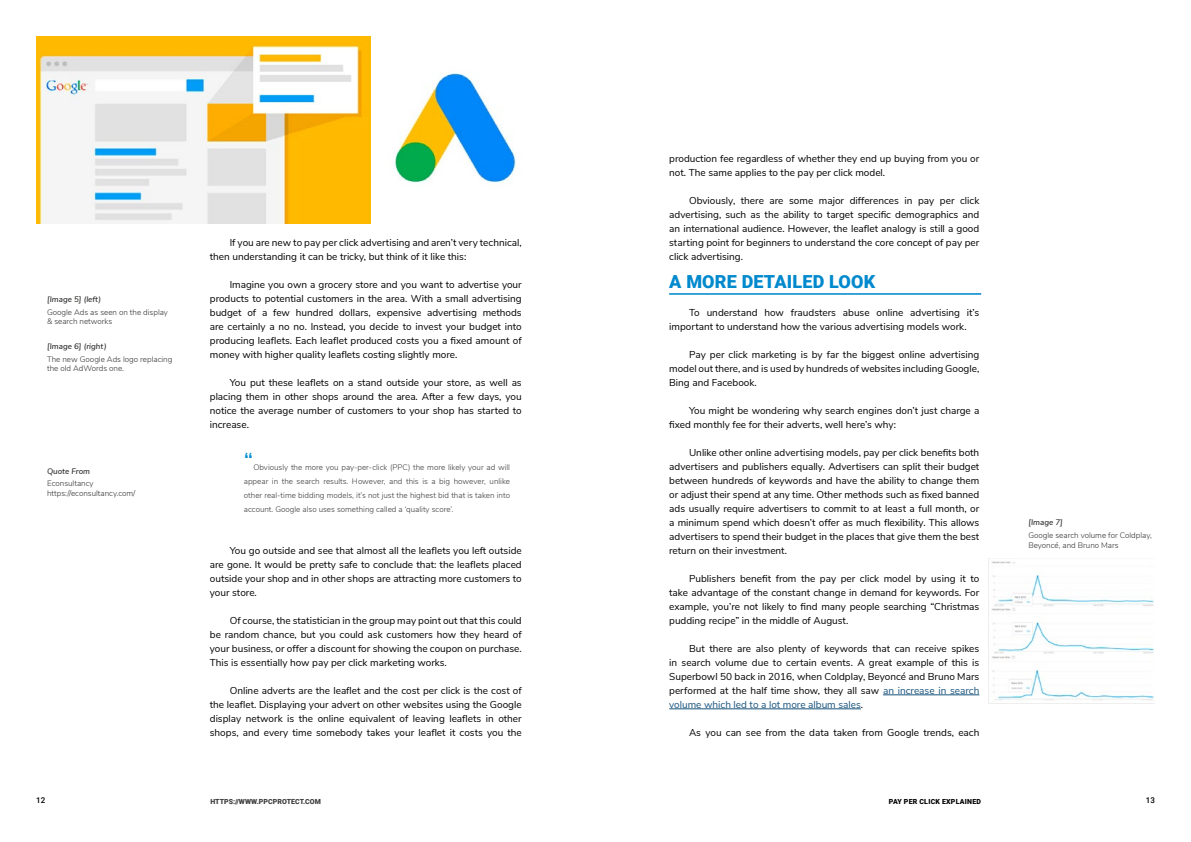
<style>
.page{position:relative;width:1191px;height:842px;background:#fff}
.page>*{position:absolute;margin:0;border:0;box-sizing:border-box;transform-origin:0 0}
.t1{font:24px "Nunito Sans";color:#008bce}
.t2{font:900 18px "Roboto";letter-spacing:.01em;color:#0089cd}
.t3{font:10px/14px "Nunito Sans";color:#000;text-align:justify}
.t4{font:300 8px/14px "Nunito Sans";color:#3a3b3c;text-align:justify}
.t5{font:300 8px/9.6px "Nunito Sans";color:#333332}
.t6{font:italic 600 8px "Nunito Sans";color:#333332}
.t7{font:500 8px "Roboto";color:#000}
.t8{font:900 7px "Roboto";letter-spacing:.01em;color:#3a3b3c}
.t9{font:900 7px "Roboto";letter-spacing:.035em;color:#000}
.s1{color:#19547d}
</style>
<div class="page">
<img style="left:394px;top:73px;width:122px;height:110px">
<img style="left:36px;top:36px;width:334px;height:188px">
<hr style="left:883px;top:695px;width:96px;height:1px;background:#19547d">
<hr style="left:669px;top:709px;width:192px;height:1px;background:#19547d">
<hr style="left:669px;top:294px;width:312px;height:1px;background:#0089cd">
<img style="left:988px;top:559px;width:167px;height:144px">
<p class="t6" style="left:47px;top:293px;width:56px">[Image 5] (left)</p>
<p class="t5" style="left:47px;top:307px;width:122px">Google Ads as seen on the display &amp; search networks</p>
<p class="t6" style="left:47px;top:340px;width:61px">[Image 6] (right)</p>
<p class="t5" style="left:47px;top:353px;width:127px">The new Google Ads logo replacing the old AdWords one.</p>
<p class="t6" style="left:47px;top:465px;width:45px">Quote From</p>
<p class="t5" style="left:47px;top:478px;width:90px">Econsultancy https://econsultancy.com/</p>
<p class="t3" style="left:210px;top:235px;width:313px;text-indent:20px">If you are new to pay per click advertising and aren’t very technical, then understanding it can be tricky, but think of it like this:</p>
<p class="t3" style="left:210px;top:277px;width:313px;text-indent:20px">Imagine you own a grocery store and you want to advertise your products to potential customers in the area. With a small advertising budget of a few hundred dollars, expensive advertising methods are certainly a no no. Instead, you decide to invest your budget into producing leaflets. Each leaflet produced costs you a fixed amount of money with higher quality leaflets costing slightly more.</p>
<p class="t3" style="left:210px;top:375px;width:313px;text-indent:20px">You put these leaflets on a stand outside your store, as well as placing them in other shops around the area. After a few days, you notice the average number of customers to your shop has started to increase.</p>
<h1 class="t1" style="left:244px;top:444px;width:11px">“</h1>
<p class="t4" style="left:244px;top:460px;width:268px;text-indent:9px">Obviously the more you pay-per-click (PPC) the more likely your ad will appear in the search results. However, and this is a big however, unlike other real-time bidding models, it’s not just the highest bid that is taken into account. Google also uses something called a ‘quality score’.</p>
<p class="t3" style="left:210px;top:543px;width:313px;text-indent:20px">You go outside and see that almost all the leaflets you left outside are gone. It would be pretty safe to conclude that: the leaflets placed outside your shop and in other shops are attracting more customers to your store.</p>
<p class="t3" style="left:210px;top:613px;width:313px;text-indent:20px">Of course, the statistician in the group may point out that this could be random chance, but you could ask customers how they heard of your business, or offer a discount for showing the coupon on purchase.<br>This is essentially how pay per click marketing works.</p>
<p class="t3" style="left:210px;top:683px;width:313px;text-indent:20px">Online adverts are the leaflet and the cost per click is the cost of the leaflet. Displaying your advert on other websites using the Google display network is the online equivalent of leaving leaflets in other shops, and every time somebody takes your leaflet it costs you the</p>
<p class="t3" style="left:669px;top:151px;width:312px">production fee regardless of whether they end up buying from you or not. The same applies to the pay per click model.</p>
<p class="t3" style="left:669px;top:193px;width:312px;text-indent:20px">Obviously, there are some major differences in pay per click advertising, such as the ability to target specific demographics and an international audience. However, the leaflet analogy is still a good starting point for beginners to understand the core concept of pay per click advertising.</p>
<h2 class="t2" style="left:669px;top:269px;width:207px">A MORE DETAILED LOOK</h2>
<p class="t3" style="left:669px;top:305px;width:312px;text-indent:20px">To understand how fraudsters abuse online advertising it’s important to understand how the various advertising models work.</p>
<p class="t3" style="left:669px;top:347px;width:312px;text-indent:20px">Pay per click marketing is by far the biggest online advertising model out there, and is used by hundreds of websites including Google, Bing and Facebook.</p>
<p class="t3" style="left:669px;top:403px;width:311px;text-indent:20px">You might be wondering why search engines don’t just charge a fixed monthly fee for their adverts, well here’s why:</p>
<p class="t3" style="left:669px;top:445px;width:312px;text-indent:20px">Unlike other online advertising models, pay per click benefits both advertisers and publishers equally. Advertisers can split their budget between hundreds of keywords and have the ability to change them or adjust their spend at any time. Other methods such as fixed banned ads usually require advertisers to commit to at least a full month, or a minimum spend which doesn’t offer as much flexibility. This allows advertisers to spend their budget in the places that give them the best return on their investment.</p>
<p class="t3" style="left:669px;top:571px;width:312px;text-indent:20px">Publishers benefit from the pay per click model by using it to take advantage of the constant change in demand for keywords. For example, you’re not likely to find many people searching “Christmas pudding recipe” in the middle of August.</p>
<p class="t3" style="left:669px;top:641px;width:312px;text-indent:20px">But there are also plenty of keywords that can receive spikes in search volume due to certain events. A great example of this is Superbowl 50 back in 2016, when Coldplay, Beyoncé and Bruno Mars performed at the half time show, they all saw <span class="s1">an increase in search volume which led to a lot more album sales</span>.</p>
<p class="t3" style="left:689px;top:725px;width:292px">As you can see from the data taken from Google trends, each</p>
<p class="t6" style="left:1028px;top:517px;width:36px">[Image 7]</p>
<p class="t5" style="left:1028px;top:530px;width:125px">Google search volume for Coldplay,<br>Beyoncé, and Bruno Mars</p>
<p class="t7" style="left:36px;top:795px;width:11px">12</p>
<p class="t8" style="left:210px;top:797px;width:112px">HTTPS://WWW.PPCPROTECT.COM</p>
<p class="t9" style="left:889px;top:797px;width:93px">PAY PER CLICK EXPLAINEd</p>
<p class="t7" style="left:1145px;top:795px;width:11px">13</p>
</div>
